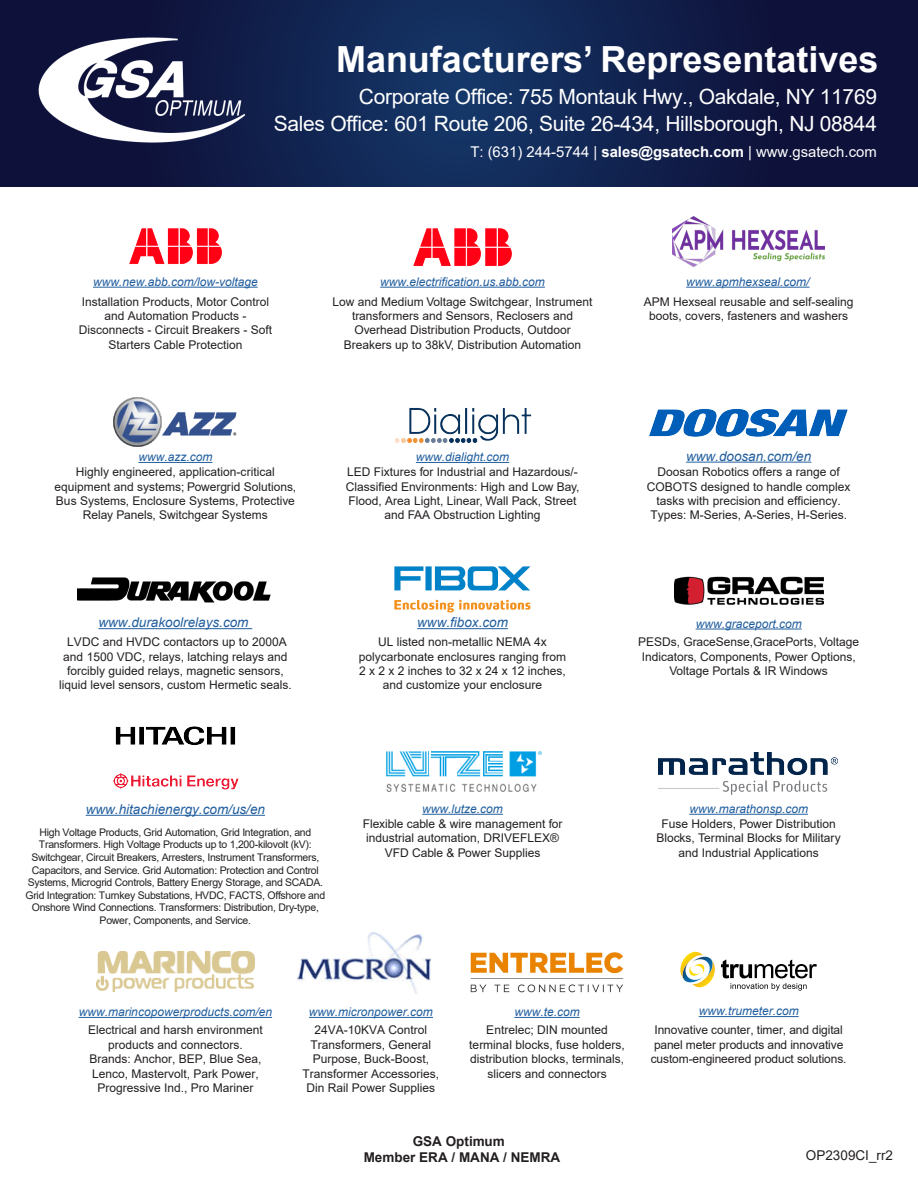
<style>
.page{position:relative;width:918px;height:1188px;background:#fff}
.page>*{position:absolute;margin:0;border:0;box-sizing:border-box;transform-origin:0 0}
.t1{font:700 36px "Arial";color:#fff}
.t2{font:21px/26.8px "Arial";letter-spacing:-.015em;color:#fff;text-align:right}
.t3{font:14.85px "Arial";color:#fff}
.t4{font:italic 13.5px "Arial";color:#215e9e}
.t5{font:700 13.5px/16.2px "Arial";color:#231f20;text-align:center}
.t6{font:13.5px "Arial";color:#231f20}
.t7{font:12px/14.4px "Arial";color:#231f20;text-align:center}
.t8{font:italic 12px "Arial";color:#215e9e}
.t9{font:10.5px/12.6px "Arial";letter-spacing:-.025em;color:#231f20;text-align:center}
.s1{font-weight:700}
</style>
<div class="page">
<svg style="left:0;top:0;width:918px;height:187px;background:#10204b"></svg>
<img style="left:29px;top:3px;width:230px;height:152px">
<hr style="left:422px;top:814px;width:81px;height:1px;background:#215e9e">
<img style="left:386px;top:751px;width:156px;height:41px">
<hr style="left:79px;top:1017px;width:193px;height:1px;background:#215e9e">
<img style="left:96px;top:951px;width:158px;height:40px">
<hr style="left:309px;top:1017px;width:124px;height:1px;background:#215e9e">
<img style="left:297px;top:932px;width:134px;height:61px">
<hr style="left:689px;top:814px;width:119px;height:1px;background:#215e9e">
<img style="left:659px;top:752px;width:179px;height:43px">
<hr style="left:93px;top:287px;width:165px;height:1px;background:#215e9e">
<img style="left:129px;top:228px;width:93px;height:36px">
<hr style="left:138px;top:462px;width:74px;height:1px;background:#215e9e">
<img style="left:114px;top:398px;width:123px;height:48px">
<img style="left:413px;top:228px;width:99px;height:38px">
<hr style="left:380px;top:287px;width:165px;height:1px;background:#215e9e">
<hr style="left:686px;top:287px;width:124px;height:1px;background:#215e9e">
<hr style="left:514px;top:1017px;width:66px;height:1px;background:#215e9e">
<hr style="left:696px;top:629px;width:106px;height:1px;background:#215e9e">
<img style="left:674px;top:576px;width:149px;height:29px">
<hr style="left:416px;top:462px;width:93px;height:1px;background:#215e9e">
<img style="left:395px;top:408px;width:137px;height:35px">
<hr style="left:417px;top:628px;width:91px;height:1px;background:#215e9e">
<hr style="left:98px;top:628px;width:154px;height:1px;background:#215e9e">
<img style="left:394px;top:566px;width:137px;height:47px">
<hr style="left:686px;top:462px;width:125px;height:1px;background:#215e9e">
<img style="left:649px;top:409px;width:199px;height:28px">
<img style="left:77px;top:577px;width:194px;height:26px">
<img style="left:673px;top:217px;width:152px;height:50px">
<hr style="left:86px;top:815px;width:179px;height:1px;background:#215e9e">
<img style="left:113px;top:726px;width:126px;height:64px">
<img style="left:470px;top:952px;width:154px;height:41px">
<hr style="left:699px;top:1016px;width:100px;height:1px;background:#215e9e">
<svg style="left:680px;top:952px;width:137px;height:39px"></svg>
<h1 class="t1" style="left:336px;top:34px;width:544px">Manufacturers’ Representatives</h1>
<h2 class="t2" style="left:274px;top:84px;width:605px">Corporate Office: 755 Montauk Hwy., Oakdale, NY 11769<br>Sales Office: 601 Route 206, Suite 26-434, Hillsborough, NJ 08844</h2>
<p class="t3" style="left:470px;top:141px;width:408px">T: (631) 244-5744 | <span class="s1">sales@gsatech.com</span> | www.gsatech.com</p>
<p class="t8" style="left:93px;top:274px;width:166px">www.new.abb.com/low-voltage</p>
<p class="t7" style="left:79px;top:294px;width:195px">Installation Products, Motor Control and Automation Products -<br>Disconnects - Circuit Breakers - Soft<br>Starters Cable Protection</p>
<p class="t8" style="left:380px;top:274px;width:166px">www.electrification.us.abb.com</p>
<p class="t7" style="left:333px;top:294px;width:261px">Low and Medium Voltage Switchgear, Instrument transformers and Sensors, Reclosers and Overhead Distribution Products, Outdoor Breakers up to 38kV, Distribution Automation</p>
<p class="t8" style="left:138px;top:449px;width:76px">www.azz.com</p>
<p class="t7" style="left:54px;top:465px;width:243px">Highly engineered, application-critical equipment and systems; Powergrid Solutions, Bus Systems, Enclosure Systems, Protective Relay Panels, Switchgear Systems</p>
<p class="t4" style="left:98px;top:614px;width:152px">www.durakoolrelays.com</p>
<p class="t7" style="left:59px;top:635px;width:234px">LVDC and HVDC contactors up to 2000A and 1500 VDC, relays, latching relays and forcibly guided relays, magnetic sensors, liquid level sensors, custom Hermetic seals.</p>
<p class="t8" style="left:416px;top:449px;width:95px">www.dialight.com</p>
<p class="t7" style="left:346px;top:465px;width:235px">LED Fixtures for Industrial and Hazardous/- Classified Environments: High and Low Bay, Flood, Area Light, Linear, Wall Pack, Street and FAA Obstruction Lighting</p>
<p class="t4" style="left:417px;top:614px;width:92px">www.fibox.com</p>
<p class="t7" style="left:359px;top:635px;width:209px">UL listed non-metallic NEMA 4x polycarbonate enclosures ranging from 2 x 2 x 2 inches to 32 x 24 x 12 inches, and customize your enclosure</p>
<p class="t4" style="left:86px;top:800px;width:181px">www.hitachienergy.com/us/en</p>
<p class="t9" style="left:25px;top:826px;width:301px">High Voltage Products, Grid Automation, Grid Integration, and Transformers. High Voltage Products up to 1,200-kilovolt (kV):<br>Switchgear, Circuit Breakers, Arresters, Instrument Transformers, Capacitors, and Service. Grid Automation: Protection and Control Systems, Microgrid Controls, Battery Energy Storage, and SCADA.<br>Grid Integration: Turnkey Substations, HVDC, FACTS, Offshore and Onshore Wind Connections. Transformers: Distribution, Dry-type, Power, Components, and Service.</p>
<p class="t8" style="left:422px;top:801px;width:82px">www.lutze.com</p>
<p class="t7" style="left:363px;top:816px;width:201px">Flexible cable &amp; wire management for industrial automation, DRIVEFLEX®<br>VFD Cable &amp; Power Supplies</p>
<p class="t8" style="left:686px;top:274px;width:125px">www.apmhexseal.com/</p>
<p class="t7" style="left:644px;top:294px;width:211px">APM Hexseal reusable and self-sealing boots, covers, fasteners and washers</p>
<p class="t4" style="left:686px;top:447px;width:127px">www.doosan.com/en</p>
<p class="t7" style="left:647px;top:465px;width:205px">Doosan Robotics offers a range of COBOTS designed to handle complex tasks with precision and efficiency.<br>Types: M-Series, A-Series, H-Series.</p>
<p class="t8" style="left:696px;top:616px;width:108px">www.graceport.com</p>
<p class="t7" style="left:638px;top:635px;width:223px">PESDs, GraceSense,GracePorts, Voltage<br>Indicators, Components, Power Options,<br>Voltage Portals &amp; IR Windows</p>
<p class="t8" style="left:689px;top:801px;width:120px">www.marathonsp.com</p>
<p class="t7" style="left:657px;top:816px;width:186px">Fuse Holders, Power Distribution<br>Blocks, Terminal Blocks for Military and Industrial Applications</p>
<p class="t8" style="left:79px;top:1004px;width:195px">www.marincopowerproducts.com/en</p>
<p class="t7" style="left:88px;top:1023px;width:176px">Electrical and harsh environment products and connectors.<br>Brands: Anchor, BEP, Blue Sea,<br>Lenco, Mastervolt, Park Power,<br>Progressive Ind., Pro Mariner</p>
<p class="t8" style="left:309px;top:1004px;width:126px">www.micronpower.com</p>
<p class="t7" style="left:303px;top:1023px;width:138px">24VA-10KVA Control<br>Transformers, General<br>Purpose, Buck-Boost,<br>Transformer Accessories,<br>Din Rail Power Supplies</p>
<p class="t8" style="left:514px;top:1004px;width:67px">www.te.com</p>
<p class="t7" style="left:469px;top:1023px;width:157px">Entrelec; DIN mounted terminal blocks, fuse holders, distribution blocks, terminals, slicers and connectors</p>
<p class="t5" style="left:364px;top:1133px;width:198px">GSA Optimum<br>Member ERA / MANA / NEMRA</p>
<p class="t8" style="left:699px;top:1003px;width:102px">www.trumeter.com</p>
<p class="t7" style="left:651px;top:1023px;width:197px">Innovative counter, timer, and digital panel meter products and innovative custom-engineered product solutions.</p>
<p class="t6" style="left:806px;top:1146px;width:89px">OP2309CI_rr2</p>
</div>
